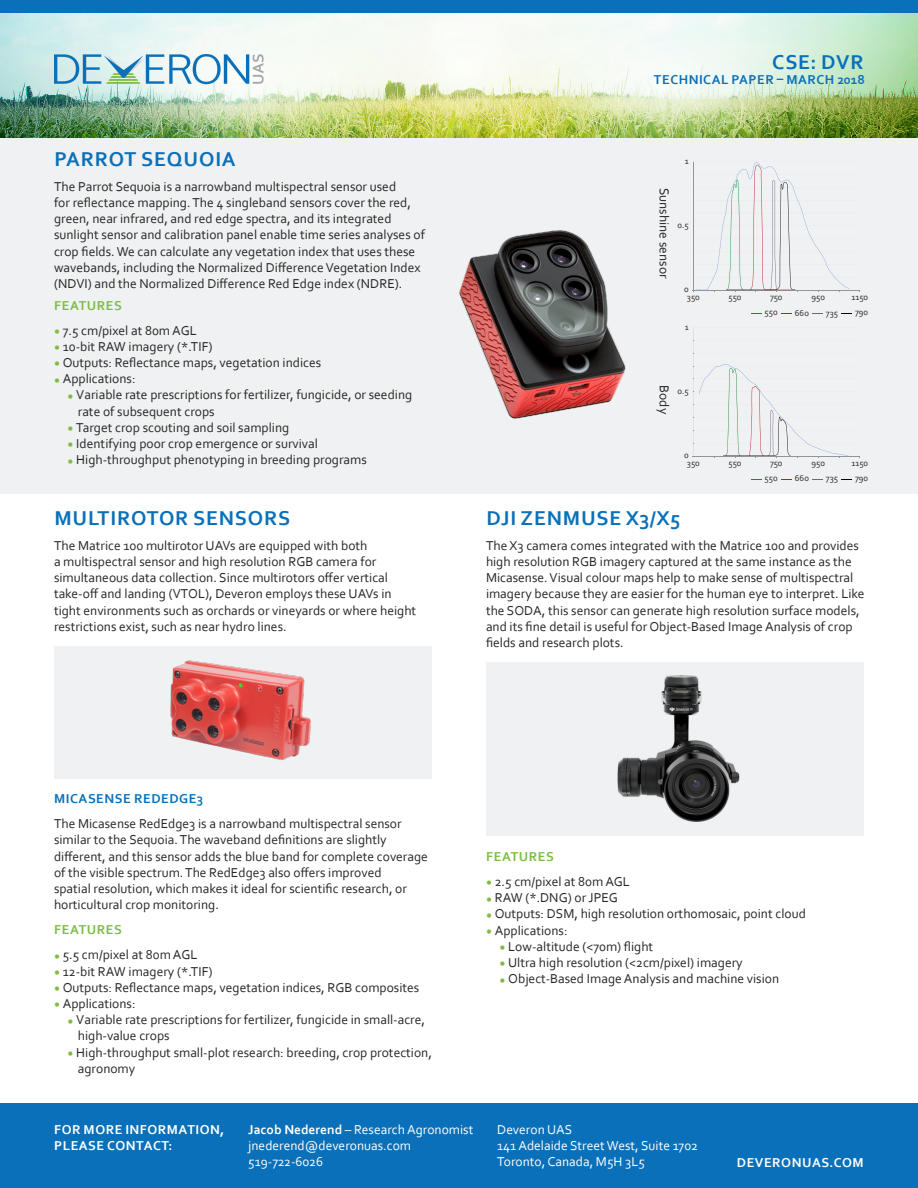
<style>
.page{position:relative;width:918px;height:1188px;background:#fff}
.page>*{position:absolute;margin:0;border:0;box-sizing:border-box;transform-origin:0 0}
.t1{font:700 21px "Corbel";letter-spacing:.04em;color:#0970b9}
.t2{font:13.5px/16.2px "Corbel";color:#282526}
.t3{font:13.5px/16.2px "Corbel";color:#fff}
.t4{font:700 13.5px/16.2px "Corbel";letter-spacing:.04em;color:#fff}
.t5{font:700 13.5px "Corbel";letter-spacing:.04em;color:#0970b9}
.t6{font:700 13.5px "Corbel";letter-spacing:.04em;color:#7cbd42}
.t7{font:9px "Corbel";color:#282526}
.s1{font-weight:700;color:#7cbd42}
.s2{font-weight:700}
</style>
<div class="page">
<img style="left:0;top:14px;width:918px;height:124px">
<svg style="left:54px;top:54px;width:210px;height:30px"></svg>
<div style="left:0;top:0;width:918px;height:14px;background:#0970b9"></div>
<div style="left:0;top:1103px;width:918px;height:85px;background:#0970b9"></div>
<div style="left:54px;top:646px;width:378px;height:132px;background:#f0f1f2"></div>
<img style="left:171px;top:660px;width:140px;height:100px">
<div style="left:486px;top:662px;width:378px;height:174px;background:#f0f1f2"></div>
<img style="left:617px;top:676px;width:123px;height:146px">
<div style="left:0;top:138px;width:918px;height:356px;background:#f0f1f2"></div>
<img style="left:459px;top:230px;width:167px;height:189px">
<svg style="left:692px;top:162px;width:168px;height:130px"></svg>
<hr style="left:693px;top:328px;width:1px;height:129px;background:#939698">
<hr style="left:692px;top:456px;width:168px;height:1px;background:#939698">
<hr style="left:694px;top:443px;width:166px;height:1px;background:#d8d8d8">
<hr style="left:694px;top:430px;width:166px;height:1px;background:#d8d8d8">
<hr style="left:694px;top:417px;width:166px;height:1px;background:#d8d8d8">
<hr style="left:694px;top:405px;width:166px;height:1px;background:#d8d8d8">
<hr style="left:694px;top:392px;width:166px;height:1px;background:#d8d8d8">
<hr style="left:694px;top:379px;width:166px;height:1px;background:#d8d8d8">
<hr style="left:694px;top:366px;width:166px;height:1px;background:#d8d8d8">
<hr style="left:694px;top:353px;width:166px;height:1px;background:#d8d8d8">
<hr style="left:694px;top:340px;width:166px;height:1px;background:#d8d8d8">
<svg style="left:693px;top:364px;width:156px;height:92px"></svg>
<p class="t1" style="left:54px;top:146px;width:183px">PARROT SEQUOIA</p>
<p class="t2" style="left:54px;top:178px;width:372px">The Parrot Sequoia is a narrowband multispectral sensor used<br>for reflectance mapping. The 4 singleband sensors cover the red, green, near infrared, and red edge spectra, and its integrated sunlight sensor and calibration panel enable time series analyses of crop fields. We can calculate any vegetation index that uses these wavebands, including the Normalized Difference Vegetation Index (NDVI) and the Normalized Difference Red Edge index (NDRE).</p>
<p class="t6" style="left:54px;top:297px;width:69px">FEATURES</p>
<p class="t2" style="left:54px;top:322px;width:144px"><span class="s1">•</span> 7.5 cm/pixel at 80m AGL</p>
<p class="t2" style="left:54px;top:338px;width:160px"><span class="s1">•</span> 10-bit RAW imagery (*.TIF)</p>
<p class="t2" style="left:54px;top:354px;width:269px"><span class="s1">•</span> Outputs: Reflectance maps, vegetation indices</p>
<p class="t2" style="left:54px;top:370px;width:83px"><span class="s1">•</span> Applications:</p>
<p class="t2" style="left:78px;top:386px;width:336px;text-indent:-10px"><span class="s1">•</span> Variable rate prescriptions for fertilizer, fungicide, or seeding rate of subsequent crops</p>
<p class="t2" style="left:68px;top:419px;width:223px"><span class="s1">•</span> Target crop scouting and soil sampling</p>
<p class="t2" style="left:68px;top:435px;width:252px"><span class="s1">•</span> Identifying poor crop emergence or survival</p>
<p class="t2" style="left:68px;top:451px;width:301px"><span class="s1">•</span> High-throughput phenotyping in breeding programs</p>
<p class="t1" style="left:54px;top:505px;width:237px">MULTIROTOR SENSORS</p>
<p class="t2" style="left:54px;top:537px;width:364px">The Matrice 100 multirotor UAVs are equipped with both<br>a multispectral sensor and high resolution RGB camera for simultaneous data collection. Since multirotors offer vertical take-off and landing (VTOL), Deveron employs these UAVs in tight environments such as orchards or vineyards or where height restrictions exist, such as near hydro lines.</p>
<h1 class="t1" style="left:772px;top:49px;width:93px">CSE: DVR</h1>
<p class="t5" style="left:654px;top:71px;width:213px">TECHNICAL PAPER – MARCH 2018</p>
<p class="t7" style="left:685px;top:156px;width:6px">1</p>
<p class="t2" style="left:673px;top:188px;width:92px;rotate:90deg">Sunshine sensor</p>
<p class="t7" style="left:677px;top:219px;width:13px">0.5</p>
<p class="t7" style="left:684px;top:283px;width:6px">0</p>
<p class="t7" style="left:687px;top:292px;width:14px">350</p>
<p class="t7" style="left:685px;top:321px;width:6px">1</p>
<p class="t2" style="left:673px;top:385px;width:30px;rotate:90deg">Body</p>
<p class="t7" style="left:677px;top:385px;width:13px">0.5</p>
<p class="t7" style="left:684px;top:449px;width:6px">0</p>
<p class="t7" style="left:687px;top:457px;width:14px">350</p>
<p class="t1" style="left:486px;top:505px;width:196px">DJI ZENMUSE X3/X5</p>
<p class="t7" style="left:728px;top:292px;width:15px">550</p>
<p class="t7" style="left:770px;top:292px;width:14px">750</p>
<p class="t7" style="left:812px;top:292px;width:15px">950</p>
<p class="t7" style="left:851px;top:292px;width:18px">1150</p>
<p class="t7" style="left:765px;top:307px;width:15px">550</p>
<p class="t7" style="left:795px;top:307px;width:16px">660</p>
<p class="t7" style="left:826px;top:307px;width:14px">735</p>
<p class="t7" style="left:855px;top:307px;width:15px">790</p>
<p class="t7" style="left:728px;top:457px;width:15px">550</p>
<p class="t7" style="left:770px;top:457px;width:14px">750</p>
<p class="t7" style="left:812px;top:457px;width:15px">950</p>
<p class="t7" style="left:851px;top:457px;width:18px">1150</p>
<p class="t7" style="left:765px;top:473px;width:15px">550</p>
<p class="t7" style="left:795px;top:473px;width:16px">660</p>
<p class="t7" style="left:826px;top:473px;width:14px">735</p>
<p class="t7" style="left:855px;top:473px;width:15px">790</p>
<p class="t2" style="left:486px;top:537px;width:380px">The X3 camera comes integrated with the Matrice 100 and provides high resolution RGB imagery captured at the same instance as the Micasense. Visual colour maps help to make sense of multispectral imagery because they are easier for the human eye to interpret. Like the SODA, this sensor can generate high resolution surface models, and its fine detail is useful for Object-Based Image Analysis of crop fields and research plots.</p>
<p class="t5" style="left:54px;top:790px;width:151px">MICASENSE REDEDGE3</p>
<p class="t2" style="left:54px;top:815px;width:375px">The Micasense RedEdge3 is a narrowband multispectral sensor similar to the Sequoia. The waveband definitions are slightly different, and this sensor adds the blue band for complete coverage of the visible spectrum. The RedEdge3 also offers improved<br>spatial resolution, which makes it ideal for scientific research, or horticultural crop monitoring.</p>
<p class="t2" style="left:54px;top:946px;width:145px"><span class="s1">•</span> 5.5 cm/pixel at 80m AGL</p>
<p class="t2" style="left:54px;top:963px;width:160px"><span class="s1">•</span> 12-bit RAW imagery (*.TIF)</p>
<p class="t2" style="left:54px;top:979px;width:367px"><span class="s1">•</span> Outputs: Reflectance maps, vegetation indices, RGB composites</p>
<p class="t2" style="left:54px;top:995px;width:83px"><span class="s1">•</span> Applications:</p>
<p class="t2" style="left:78px;top:1011px;width:349px;text-indent:-10px"><span class="s1">•</span> Variable rate prescriptions for fertilizer, fungicide in small-acre, high-value crops</p>
<p class="t2" style="left:78px;top:1044px;width:356px;text-indent:-10px"><span class="s1">•</span> High-throughput small-plot research: breeding, crop protection, agronomy</p>
<p class="t6" style="left:54px;top:921px;width:69px">FEATURES</p>
<p class="t6" style="left:486px;top:848px;width:69px">FEATURES</p>
<p class="t2" style="left:486px;top:873px;width:145px"><span class="s1">•</span> 2.5 cm/pixel at 80m AGL</p>
<p class="t2" style="left:486px;top:889px;width:133px"><span class="s1">•</span> RAW (*.DNG) or JPEG</p>
<p class="t2" style="left:486px;top:905px;width:321px"><span class="s1">•</span> Outputs: DSM, high resolution orthomosaic, point cloud</p>
<p class="t2" style="left:486px;top:922px;width:83px"><span class="s1">•</span> Applications:</p>
<p class="t2" style="left:500px;top:938px;width:155px"><span class="s1">•</span> Low-altitude (&lt;70m) flight</p>
<p class="t2" style="left:500px;top:954px;width:245px"><span class="s1">•</span> Ultra high resolution (&lt;2cm/pixel) imagery</p>
<p class="t2" style="left:500px;top:970px;width:281px"><span class="s1">•</span> Object-Based Image Analysis and machine vision</p>
<p class="t4" style="left:54px;top:1121px;width:172px">FOR MORE INFORMATION,<br>PLEASE CONTACT:</p>
<p class="t3" style="left:248px;top:1121px;width:227px"><span class="s2">Jacob Nederend</span> – Research Agronomist jnederend@deveronuas.com<br>519-722-6026</p>
<p class="t3" style="left:497px;top:1121px;width:202px">Deveron UAS<br>141 Adelaide Street West, Suite 1702<br>Toronto, Canada, M5H 3L5</p>
<p class="t4" style="left:737px;top:1154px;width:128px">DEVERONUAS.COM</p>
</div>
